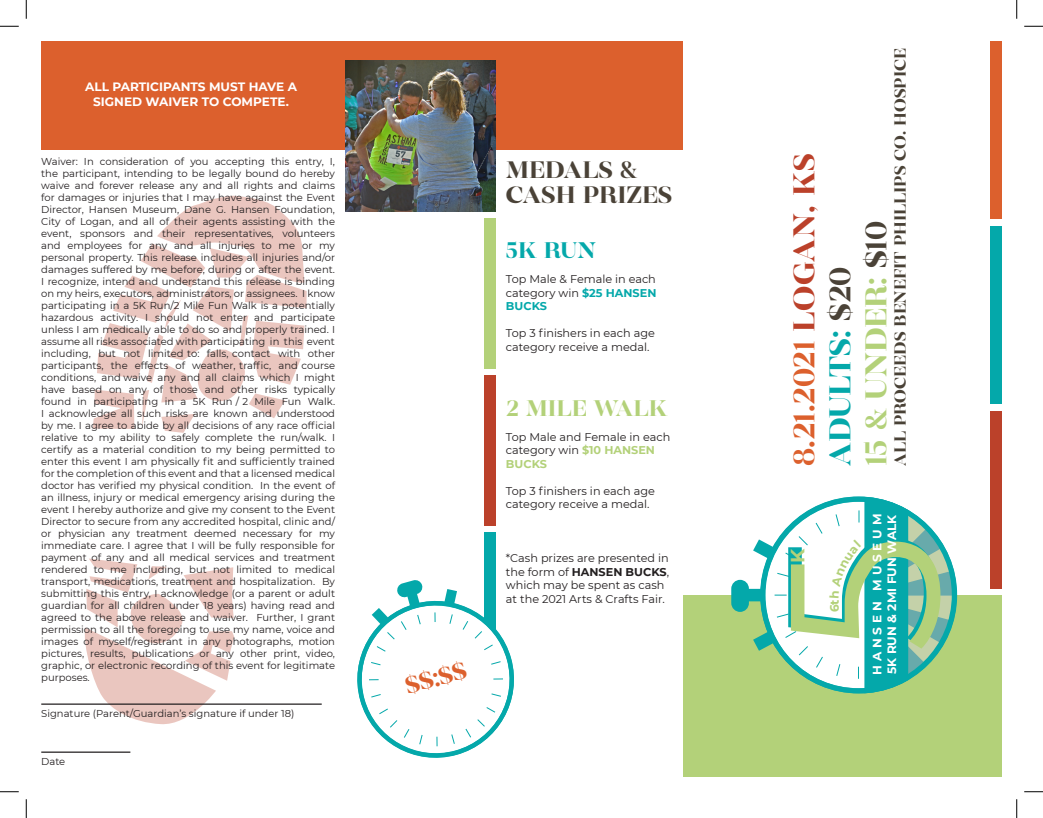
<style>
.page{position:relative;width:1043px;height:818px;background:#fff}
.page>*{position:absolute;margin:0;border:0;box-sizing:border-box;transform-origin:0 0}
.t1{font:30px "MADE Coachella";color:#dc602d}
.t2{font:30px "MADE Coachella";color:#b3d179}
.t3{font:30px "MADE Coachella";color:#04a8aa}
.t4{font:23.75px/24.8px "MADE Coachella";color:#4a4237}
.t5{font:23.75px "MADE Coachella";color:#dc602d}
.t6{font:22.5px "MADE Coachella";color:#b3d179}
.t7{font:22.5px "MADE Coachella";color:#04a8aa}
.t8{font:700 19.12px "Montserrat";color:#b3d179}
.t9{font:16.25px "MADE Coachella";color:#4a4237}
.t10{font:700 12.12px/14.5px "Montserrat";color:#fff;text-align:center}
.t11{font:700 12.12px "Montserrat";letter-spacing:.31em;color:#fff}
.t12{font:700 12.12px "Montserrat";color:#b3d179}
.t13{font:11.25px/13.5px "Montserrat";color:#231f20}
.t14{font:10px/12px "Montserrat";color:#231f20;text-align:justify}
.s1{font-weight:700;color:#04a8aa}
.s2{font-weight:700;color:#b3d179}
.s3{font-weight:700}
.s4{color:#bb412a}
.s5{color:#4a4237}
</style>
<div class="page">
<div style="left:682px;top:595px;width:319px;height:181px;background:#b3d179"></div>
<svg style="left:93px;top:196px;width:214px;height:237px"></svg>
<svg style="left:82px;top:558px;width:152px;height:167px"></svg>
<div style="left:41px;top:41px;width:641px;height:108px;background:#dc602d"></div>
<hr style="left:41px;top:703px;width:281px;height:1px;background:#231f20">
<hr style="left:41px;top:751px;width:89px;height:1px;background:#231f20">
<img style="left:345px;top:61px;width:151px;height:150px">
<div style="left:484px;top:218px;width:12px;height:151px;background:#b3d179"></div>
<div style="left:484px;top:375px;width:12px;height:151px;background:#bb412a"></div>
<div style="left:484px;top:532px;width:12px;height:150px;background:#04a8aa"></div>
<div style="left:989px;top:41px;width:12px;height:178px;background:#dc602d"></div>
<div style="left:989px;top:226px;width:12px;height:177px;background:#04a8aa"></div>
<div style="left:989px;top:411px;width:12px;height:177px;background:#bb412a"></div>
<svg style="left:357px;top:580px;width:157px;height:178px"></svg>
<svg style="left:0;top:25px;width:19px;height:2px"></svg>
<svg style="left:1024px;top:25px;width:18px;height:2px"></svg>
<svg style="left:0;top:791px;width:19px;height:1px"></svg>
<svg style="left:1024px;top:791px;width:18px;height:1px"></svg>
<svg style="left:25px;top:0;width:2px;height:19px"></svg>
<svg style="left:25px;top:799px;width:2px;height:19px"></svg>
<svg style="left:1016px;top:0;width:1px;height:19px"></svg>
<svg style="left:1016px;top:799px;width:1px;height:19px"></svg>
<svg style="left:731px;top:496px;width:224px;height:198px"></svg>
<p class="t10" style="left:85px;top:79px;width:213px">ALL PARTICIPANTS MUST HAVE A<br>SIGNED WAIVER TO COMPETE.</p>
<p class="t14" style="left:41px;top:155px;width:295px">Waiver: In consideration of you accepting this entry, I, the participant, intending to be legally bound do hereby waive and forever release any and all rights and claims for damages or injuries that I may have against the Event Director, Hansen Museum, Dane G. Hansen Foundation, City of Logan, and all of their agents assisting with the event, sponsors and their representatives, volunteers and employees for any and all injuries to me or my personal property. This release includes all injuries and/or damages suffered by me before, during or after the event.<br>I recognize, intend and understand this release is binding on my heirs, executors, administrators, or assignees. I know participating in a 5K Run/2 Mile Fun Walk is a potentially hazardous activity. I should not enter and participate unless I am medically able to do so and properly trained. I assume all risks associated with participating in this event including, but not limited to: falls, contact with other participants, the effects of weather, traffic, and course conditions, and waive any and all claims which I might have based on any of those and other risks typically found in participating in a 5K Run / 2 Mile Fun Walk.<br>I acknowledge all such risks are known and understood by me. I agree to abide by all decisions of any race official relative to my ability to safely complete the run/walk. I certify as a material condition to my being permitted to enter this event I am physically fit and sufficiently trained for the completion of this event and that a licensed medical doctor has verified my physical condition. In the event of an illness, injury or medical emergency arising during the event I hereby authorize and give my consent to the Event Director to secure from any accredited hospital, clinic and/ or physician any treatment deemed necessary for my immediate care. I agree that I will be fully responsible for payment of any and all medical services and treatment rendered to me including, but not limited to medical transport, medications, treatment and hospitalization. By submitting this entry, I acknowledge (or a parent or adult guardian for all children under 18 years) having read and agreed to the above release and waiver. Further, I grant permission to all the foregoing to use my name, voice and images of myself/registrant in any photographs, motion pictures, results, publications or any other print, video, graphic, or electronic recording of this event for legitimate purposes.</p>
<p class="t14" style="left:41px;top:707px;width:254px">Signature (Parent/Guardian’s signature if under 18)</p>
<p class="t14" style="left:41px;top:755px;width:26px">Date</p>
<p class="t5" style="left:402px;top:672px;width:64px;rotate:-15deg">$$:$$</p>
<p class="t4" style="left:506px;top:159px;width:168px">MEDALS &amp;<br>CASH PRIZES</p>
<p class="t7" style="left:506px;top:237px;width:92px">5K RUN</p>
<p class="t13" style="left:506px;top:272px;width:152px;text-align:justify">Top Male &amp; Female in each category win <span class="s1">$25 HANSEN BUCKS</span></p>
<p class="t13" style="left:506px;top:326px;width:150px">Top 3 finishers in each age category receive a medal.</p>
<p class="t6" style="left:506px;top:394px;width:163px">2 MILE WALK</p>
<p class="t13" style="left:506px;top:429px;width:166px">Top Male and Female in each category win <span class="s2">$10 HANSEN<br>BUCKS</span></p>
<p class="t13" style="left:506px;top:483px;width:150px">Top 3 finishers in each age category receive a medal.</p>
<p class="t13" style="left:506px;top:551px;width:165px">*Cash prizes are presented in the form of <span class="s3">HANSEN BUCKS</span>, which may be spent as cash at the 2021 Arts &amp; Crafts Fair.</p>
<p class="t1" style="left:786px;top:466px;width:314px;rotate:-90deg">8.21.2021 <span class="s4">LOGAN, KS</span></p>
<p class="t3" style="left:822px;top:466px;width:201px;rotate:-90deg">ADULTS: <span class="s5">$20</span></p>
<p class="t9" style="left:890px;top:466px;width:419px;rotate:-90deg">ALL PROCEEDS BENEFIT PHILLIPS CO. HOSPICE</p>
<p class="t2" style="left:858px;top:466px;width:246px;rotate:-90deg">15 &amp; UNDER: <span class="s5">$10</span></p>
<p class="t8" style="left:783px;top:563px;width:16px;rotate:-90deg">K</p>
<p class="t12" style="left:825px;top:612px;width:14px;rotate:-90deg">6t</p>
<p class="t11" style="left:868px;top:674px;width:162px;rotate:-90deg">HANSEN MUSEUM</p>
<p class="t10" style="left:884px;top:674px;width:161px;rotate:-90deg">5K RUN &amp; 2MI FUN WALK</p>
</div>
